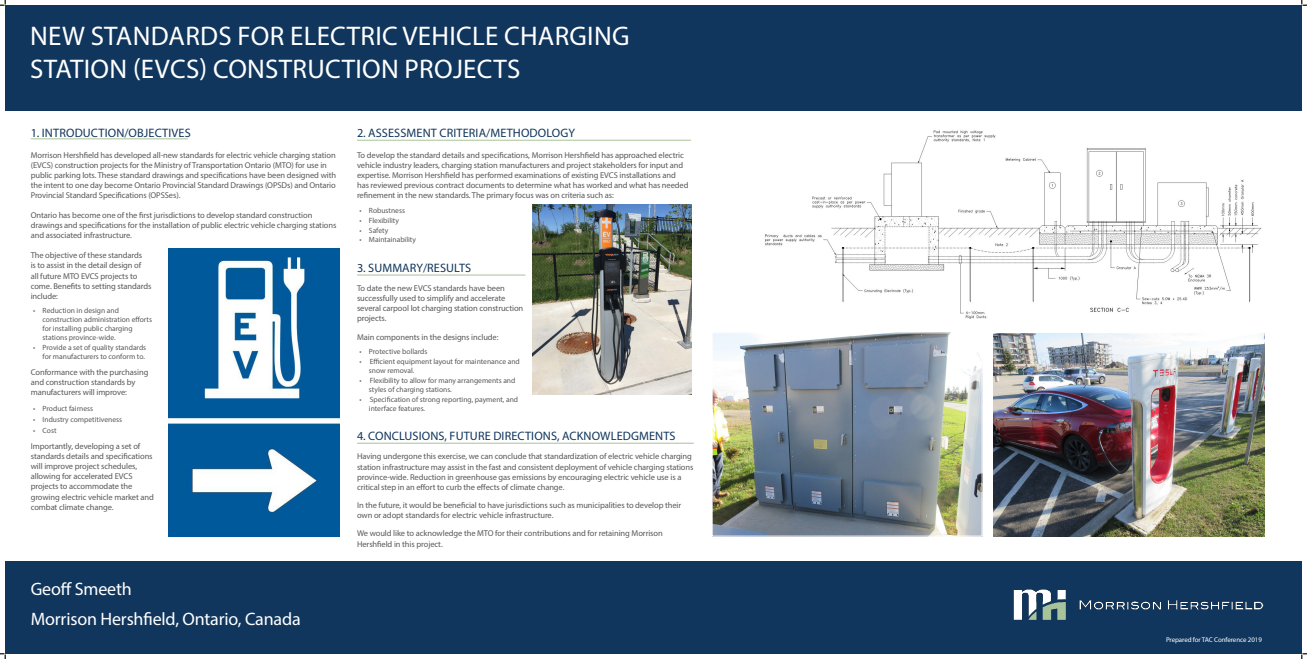
<style>
.page{position:relative;width:1307px;height:659px;background:#fff}
.page>*{position:absolute;margin:0;border:0;box-sizing:border-box;transform-origin:0 0}
.t1{font:27px/32.4px "Myriad Pro";letter-spacing:.01em;color:#fff}
.t2{font:18px "Myriad Pro";letter-spacing:-.01em;color:#fff}
.t3{font:12.25px "Myriad Pro";letter-spacing:.01em;color:#11365d}
.t4{font:8.47px/10.2px "Myriad Pro";letter-spacing:-.01em;color:#57585a}
.t5{font:7.55px/9.1px "Myriad Pro";color:#57585a}
.t6{font:6.92px "Myriad Pro";letter-spacing:-.01em;color:#fff}
</style>
<div class="page">
<div style="left:5px;top:5px;width:1296px;height:106px;background:#11365d"></div>
<div style="left:5px;top:560px;width:1296px;height:93px;background:#11365d"></div>
<img style="left:1013px;top:589px;width:251px;height:31px">
<img style="left:713px;top:334px;width:267px;height:200px">
<div style="left:711px;top:332px;width:271px;height:204px;border:1px solid #fff"></div>
<hr style="left:31px;top:138px;width:157px;height:1px;background:#a8c299">
<hr style="left:357px;top:274px;width:168px;height:1px;background:#a8c299">
<img style="left:765px;top:130px;width:497px;height:189px">
<hr style="left:357px;top:442px;width:337px;height:1px;background:#a8c299">
<img style="left:168px;top:248px;width:171px;height:288px">
<hr style="left:357px;top:140px;width:334px;height:1px;background:#a8c299">
<img style="left:533px;top:205px;width:158px;height:189px">
<img style="left:993px;top:333px;width:271px;height:203px">
<svg style="left:0;top:0;width:6px;height:6px"></svg>
<svg style="left:0;top:653px;width:6px;height:5px"></svg>
<svg style="left:1301px;top:0;width:5px;height:6px"></svg>
<svg style="left:1301px;top:653px;width:5px;height:5px"></svg>
<p class="t1" style="left:30px;top:19px;width:601px">NEW STANDARDS FOR ELECTRIC VEHICLE CHARGING<br>STATION (EVCS) CONSTRUCTION PROJECTS</p>
<p class="t3" style="left:31px;top:125px;width:161px">1. INTRODUCTION/OBJECTIVES</p>
<p class="t4" style="left:31px;top:149px;width:307px">Morrison Hershfield has developed all-new standards for electric vehicle charging station (EVCS) construction projects for the Ministry of Transportation Ontario (MTO) for use in public parking lots. These standard drawings and specifications have been designed with the intent to one day become Ontario Provincial Standard Drawings (OPSDs) and Ontario Provincial Standard Specifications (OPSSes).</p>
<p class="t4" style="left:31px;top:210px;width:307px">Ontario has become one of the first jurisdictions to develop standard construction drawings and specifications for the installation of public electric vehicle charging stations and associated infrastructure.</p>
<p class="t4" style="left:31px;top:250px;width:122px">The objective of these standards<br>is to assist in the detail design of<br>all future MTO EVCS projects to come. Benefits to setting standards include:</p>
<p class="t5" style="left:43px;top:306px;width:111px;text-indent:-9px">• Reduction in design and construction administration efforts for installing public charging stations province-wide.</p>
<p class="t5" style="left:33px;top:343px;width:114px;text-align:right">• Provide a set of quality standards for manufacturers to conform to.</p>
<p class="t4" style="left:31px;top:366px;width:119px">Conformance with the purchasing and construction standards by manufacturers will improve:</p>
<p class="t5" style="left:33px;top:403px;width:61px">• Product fairness</p>
<p class="t5" style="left:33px;top:415px;width:90px">• Industry competitiveness</p>
<p class="t5" style="left:33px;top:426px;width:25px">• Cost</p>
<p class="t4" style="left:31px;top:440px;width:125px">Importantly, developing a set of standards details and specifications will improve project schedules, allowing for accelerated EVCS projects to accommodate the growing electric vehicle market and combat climate change.</p>
<p class="t2" style="left:31px;top:578px;width:102px">Geoff Smeeth</p>
<p class="t2" style="left:31px;top:607px;width:271px">Morrison Hershfield, Ontario, Canada</p>
<p class="t3" style="left:357px;top:125px;width:219px">2. ASSESSMENT CRITERIA/METHODOLOGY</p>
<p class="t4" style="left:357px;top:149px;width:333px">To develop the standard details and specifications, Morrison Hershfield has approached electric vehicle industry leaders, charging station manufacturers and project stakeholders for input and expertise. Morrison Hershfield has performed examinations of existing EVCS installations and has reviewed previous contract documents to determine what has worked and what has needed refinement in the new standards. The primary focus was on criteria such as:</p>
<p class="t5" style="left:359px;top:205px;width:47px">• Robustness</p>
<p class="t5" style="left:359px;top:215px;width:41px">• Flexibility</p>
<p class="t5" style="left:359px;top:225px;width:30px">• Safety</p>
<p class="t5" style="left:359px;top:235px;width:58px">• Maintainability</p>
<p class="t3" style="left:357px;top:260px;width:116px">3. SUMMARY/RESULTS</p>
<p class="t4" style="left:357px;top:283px;width:168px">To date the new EVCS standards have been successfully used to simplify and accelerate several carpool lot charging station construction projects.</p>
<p class="t4" style="left:357px;top:331px;width:143px">Main components in the designs include:</p>
<p class="t5" style="left:359px;top:347px;width:69px">• Protective bollards</p>
<p class="t5" style="left:369px;top:356px;width:152px;text-indent:-9px">• Efficient equipment layout for maintenance and snow removal.</p>
<p class="t5" style="left:369px;top:375px;width:148px;text-indent:-9px">• Flexibility to allow for many arrangements and styles of charging stations.</p>
<p class="t5" style="left:369px;top:394px;width:151px;text-indent:-9px">• Specification of strong reporting, payment, and interface features.</p>
<p class="t3" style="left:357px;top:428px;width:320px">4. CONCLUSIONS, FUTURE DIRECTIONS, ACKNOWLEDGMENTS</p>
<p class="t4" style="left:357px;top:451px;width:338px">Having undergone this exercise, we can conclude that standardization of electric vehicle charging station infrastructure may assist in the fast and consistent deployment of vehicle charging stations province-wide. Reduction in greenhouse gas emissions by encouraging electric vehicle use is a critical step in an effort to curb the effects of climate change.</p>
<p class="t4" style="left:357px;top:500px;width:326px">In the future, it would be beneficial to have jurisdictions such as municipalities to develop their own or adopt standards for electric vehicle infrastructure.</p>
<p class="t4" style="left:357px;top:528px;width:307px">We would like to acknowledge the MTO for their contributions and for retaining Morrison<br>Hershfield in this project.</p>
<p class="t6" style="left:1166px;top:634px;width:97px">Prepared for TAC Conference 2019</p>
</div>
